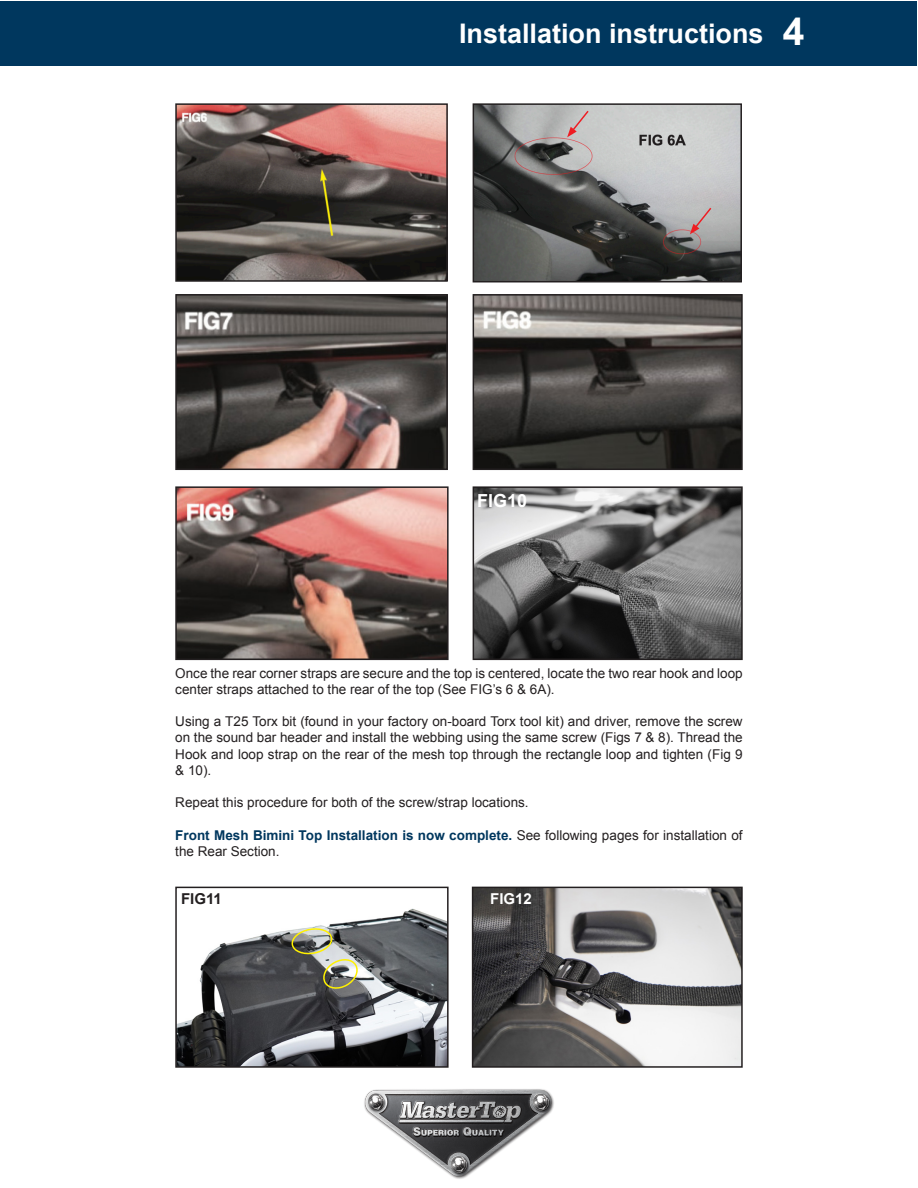
<style>
.page{position:relative;width:918px;height:1188px;background:#fff}
.page>*{position:absolute;margin:0;border:0;box-sizing:border-box;transform-origin:0 0}
.t1{font:700 39px "Arial";color:#fff}
.t2{font:700 27px "Arial";color:#fff}
.t3{font:700 18px "Arial";color:#fff}
.t4{font:700 15px "Arial";color:#231f20}
.t5{font:700 15px "Arial";color:#fff}
.t6{font:13.5px/16.2px "Arial";color:#231f20}
.s1{font-weight:700;color:#00375e}
</style>
<div class="page">
<div style="left:1px;top:1px;width:916px;height:65px;background:#00375e"></div>
<img style="left:364px;top:1089px;width:190px;height:90px">
<img style="left:178px;top:908px;width:268px;height:157px">
<div style="left:175px;top:887px;width:274px;height:181px;border:2px solid #231f20"></div>
<svg style="left:291px;top:928px;width:68px;height:63px;background:#828375"></svg>
<img style="left:475px;top:890px;width:265px;height:175px">
<div style="left:472px;top:887px;width:271px;height:181px;border:2px solid #231f20"></div>
<img style="left:178px;top:297px;width:267px;height:170px">
<div style="left:175px;top:294px;width:273px;height:176px;border:2px solid #231f20"></div>
<img style="left:476px;top:297px;width:264px;height:170px">
<div style="left:473px;top:294px;width:270px;height:176px;border:2px solid #231f20"></div>
<img style="left:178px;top:489px;width:268px;height:168px">
<div style="left:175px;top:486px;width:274px;height:174px;border:2px solid #231f20"></div>
<img style="left:476px;top:489px;width:264px;height:168px">
<div style="left:473px;top:486px;width:270px;height:174px;border:2px solid #231f20"></div>
<img style="left:476px;top:106px;width:263px;height:173px">
<div style="left:473px;top:103px;width:269px;height:179px;border:2px solid #231f20"></div>
<svg style="left:567px;top:109px;width:23px;height:28px"></svg>
<svg style="left:690px;top:206px;width:23px;height:28px"></svg>
<img style="left:178px;top:106px;width:267px;height:173px">
<div style="left:175px;top:103px;width:273px;height:179px;border:2px solid #231f20"></div>
<p class="t2" style="left:459px;top:16px;width:306px">Installation instructions</p>
<p class="t1" style="left:783px;top:6px;width:23px">4</p>
<p class="t3" style="left:477px;top:488px;width:52px">FIG10</p>
<p class="t6" style="left:175px;top:665px;width:569px">Once the rear corner straps are secure and the top is centered, locate the two rear hook and loop center straps attached to the rear of the top (See FIG’s 6 &amp; 6A).</p>
<p class="t6" style="left:175px;top:714px;width:569px;text-align:justify">Using a T25 Torx bit (found in your factory on-board Torx tool kit) and driver, remove the screw on the sound bar header and install the webbing using the same screw (Figs 7 &amp; 8). Thread the Hook and loop strap on the rear of the mesh top through the rectangle loop and tighten (Fig 9 &amp; 10).</p>
<p class="t6" style="left:175px;top:795px;width:355px">Repeat this procedure for both of the screw/strap locations.</p>
<p class="t6" style="left:175px;top:827px;width:569px"><span class="s1">Front Mesh Bimini Top Installation is now complete.</span> See following pages for installation of the Rear Section.</p>
<p class="t4" style="left:181px;top:889px;width:42px">FIG11</p>
<p class="t5" style="left:490px;top:889px;width:43px">FIG12</p>
</div>
